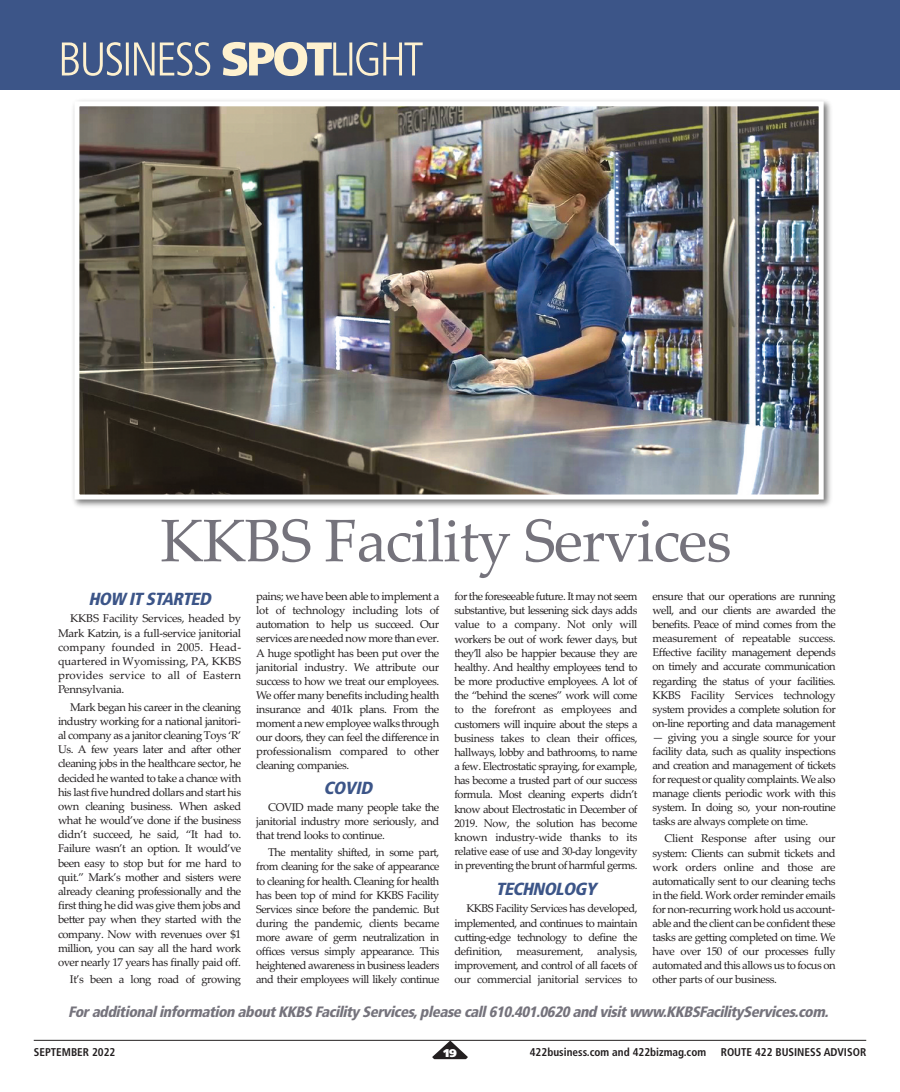
<style>
.page{position:relative;width:900px;height:1092px;background:#fff}
.page>*{position:absolute;margin:0;border:0;box-sizing:border-box;transform-origin:0 0}
.t1{font:60px "Palatino Linotype";letter-spacing:-.02em;color:#75737c}
.t2{font:italic 900 condensed 17.5px "Frutiger";color:#3c5588}
.t3{font:italic 900 condensed 15px "Frutiger";color:#75737c}
.t4{font:11.25px/14.1px "Palatino Linotype";letter-spacing:-.04em;color:#231f20;text-align:justify}
.t5{font:700 condensed 11.25px "Frutiger";color:#231f20}
.t6{font:900 11.25px "Frutiger";color:#fff}
</style>
<div class="page">
<hr style="left:34px;top:1039px;width:832px;height:1px;background:#231f20">
<svg style="left:432px;top:1040px;width:36px;height:18px"></svg>
<div style="left:0;top:0;width:900px;height:89px;background:#3c5588"></div>
<svg style="left:62px;top:42px;width:361px;height:34px"></svg>
<img style="left:73px;top:100px;width:758px;height:407px">
<img style="left:80px;top:107px;width:738px;height:386px">
<div style="left:74px;top:101px;width:750px;height:398px;border:5px solid #fff"></div>
<h1 class="t1" style="left:160px;top:505px;width:573px">KKBS Facility Services</h1>
<h2 class="t2" style="left:88px;top:592px;width:128px">HOW IT STARTED</h2>
<p class="t4" style="left:58px;top:611px;width:185px;text-indent:12px">KKBS Facility Services, headed by Mark Katzin, is a full-service janitorial company founded in 2005. Head&shy;quartered in Wyomissing, PA, KKBS provides service to all of Eastern Pennsylvania.</p>
<p class="t4" style="left:58px;top:699px;width:185px;text-indent:12px">Mark began his career in the cleaning industry working for a national janitori&shy;al company as a janitor cleaning Toys ‘R’ Us. A few years later and after other cleaning jobs in the healthcare sector, he decided he wanted to take a chance with his last five hundred dollars and start his own cleaning business. When asked what he would’ve done if the business didn’t succeed, he said, “It had to.<br>Failure wasn’t an option. It would’ve been easy to stop but for me hard to quit.” Mark’s mother and sisters were already cleaning professionally and the first thing he did was give them jobs and better pay when they started with the company. Now with revenues over $1 million, you can say all the hard work over nearly 17 years has finally paid off.</p>
<p class="t4" style="left:70px;top:972px;width:173px">It’s been a long road of growing</p>
<p class="t4" style="left:256px;top:589px;width:185px">pains; we have been able to implement a lot of technology including lots of automation to help us succeed. Our services are needed now more than ever.<br>A huge spotlight has been put over the janitorial industry. We attribute our success to how we treat our employees.<br>We offer many benefits including health insurance and 401k plans. From the moment a new employee walks through our doors, they can feel the difference in professionalism compared to other cleaning companies.</p>
<h2 class="t2" style="left:323px;top:780px;width:54px">COVID</h2>
<p class="t4" style="left:256px;top:799px;width:185px;text-indent:12px">COVID made many people take the janitorial industry more seriously, and that trend looks to continue.</p>
<p class="t4" style="left:256px;top:845px;width:185px;text-indent:12px">The mentality shifted, in some part, from cleaning for the sake of appearance to cleaning for health. Cleaning for health has been top of mind for KKBS Facility Services since before the pandemic. But during the pandemic, clients became more aware of germ neutralization in offices versus simply appearance. This heightened awareness in business leaders and their employees will likely continue</p>
<p class="t4" style="left:454px;top:589px;width:185px">for the foreseeable future. It may not seem substantive, but lessening sick days adds value to a company. Not only will workers be out of work fewer days, but they’ll also be happier because they are healthy. And healthy employees tend to be more productive employees. A lot of the “behind the scenes” work will come to the forefront as employees and customers will inquire about the steps a business takes to clean their offices, hallways, lobby and bathrooms, to name a few. Electrostatic spraying, for example, has become a trusted part of our success formula. Most cleaning experts didn’t know about Electrostatic in December of 2019. Now, the solution has become known industry-wide thanks to its relative ease of use and 30-day longevity in preventing the brunt of harmful germs.</p>
<h2 class="t2" style="left:496px;top:881px;width:105px">TECHNOLOGY</h2>
<p class="t4" style="left:454px;top:901px;width:185px;text-indent:12px">KKBS Facility Services has developed, implemented, and continues to maintain cutting-edge technology to define the definition, measurement, analysis, improvement, and control of all facets of our commercial janitorial services to</p>
<p class="t4" style="left:653px;top:589px;width:185px">ensure that our operations are running well, and our clients are awarded the benefits. Peace of mind comes from the measurement of repeatable success.<br>Effective facility management depends on timely and accurate communication regarding the status of your facilities.<br>KKBS Facility Services technology system provides a complete solution for on-line reporting and data management</p>
<p class="t4" style="left:653px;top:729px;width:185px">— giving you a single source for your facility data, such as quality inspections and creation and management of tickets for request or quality complaints. We also manage clients periodic work with this system. In doing so, your non-routine tasks are always complete on time.</p>
<p class="t4" style="left:653px;top:831px;width:185px;text-indent:12px">Client Response after using our system: Clients can submit tickets and work orders online and those are automatically sent to our cleaning techs in the field. Work order reminder emails for non-recurring work hold us account&shy;able and the client can be confident these tasks are getting completed on time. We have over 150 of our processes fully automated and this allows us to focus on other parts of our business.</p>
<h3 class="t3" style="left:68px;top:1005px;width:765px">For additional information about KKBS Facility Services, please call 610.401.0620 and visit www.KKBSFacilityServices.com.</h3>
<p class="t5" style="left:34px;top:1047px;width:83px">SEPTEMBER 2022</p>
<p class="t6" style="left:443px;top:1048px;width:15px">19</p>
<p class="t5" style="left:530px;top:1047px;width:178px">422business.com and 422bizmag.com</p>
<p class="t5" style="left:721px;top:1047px;width:147px">ROUTE 422 BUSINESS ADVISOR</p>
</div>
